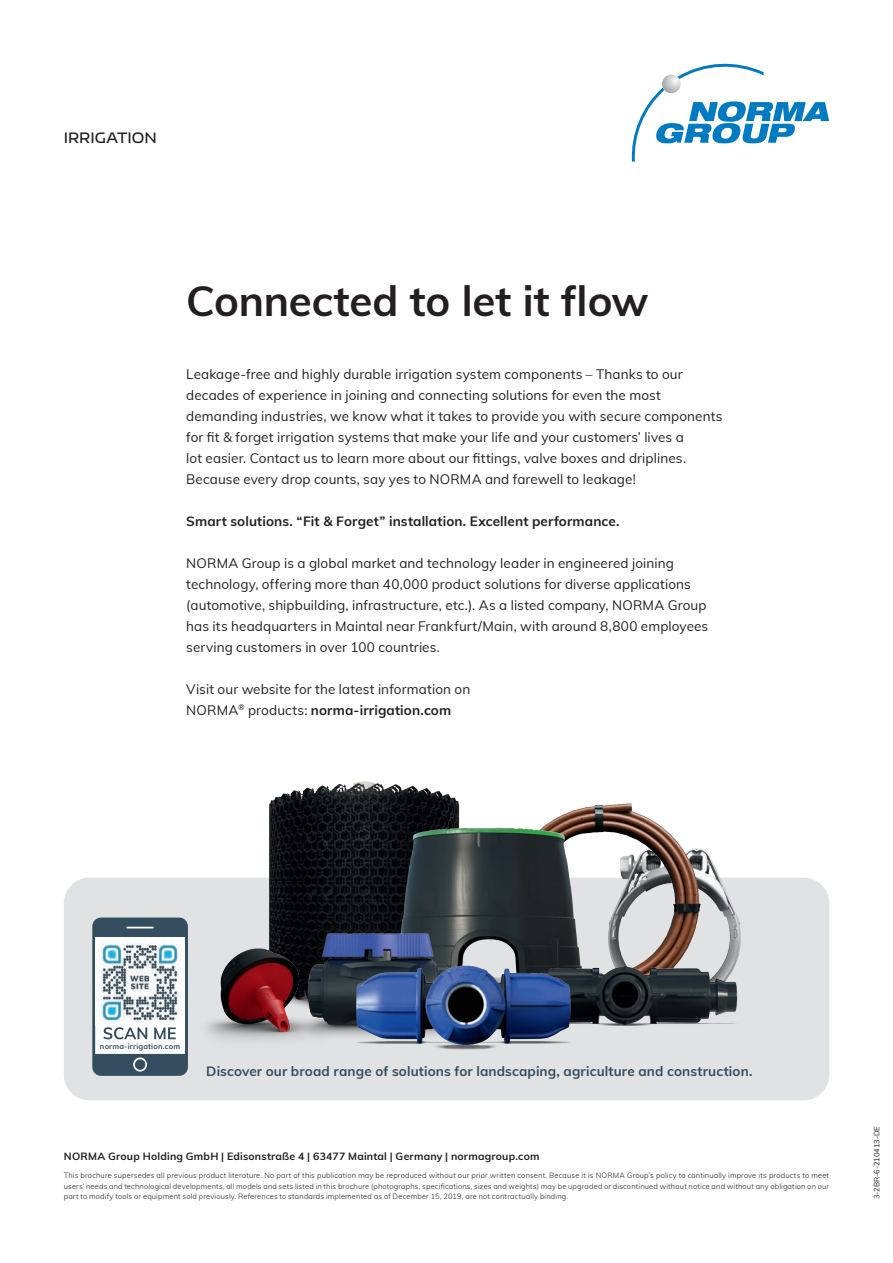
<style>
.page{position:relative;width:893px;height:1263px;background:#fff}
.page>*{position:absolute;margin:0;border:0;box-sizing:border-box;transform-origin:0 0}
.t1{font:700 42px "Muli";letter-spacing:-.005em;color:#231f20}
.t2{font:600 15px "Nizzoli";letter-spacing:.005em;color:#231f20}
.t3{font:13.5px/21px "Muli";letter-spacing:.01em;color:#231f20}
.t4{font:700 13.5px "Muli";letter-spacing:.01em;color:#344d5f}
.t5{font:700 13.5px "Muli";letter-spacing:.01em;color:#231f20}
.t6{font:700 10.5px "Muli";letter-spacing:.02em;color:#231f20}
.t7{font:300 7.5px/10.5px "Muli";letter-spacing:.02em;color:#231f20;text-align:justify}
.t8{font:700 7.5px "Muli";letter-spacing:.025em;color:#344d5f}
.t9{font:7.5px "Muli";letter-spacing:-.005em;color:#231f20}
.s1{font-weight:700}
</style>
<div class="page">
<div style="left:64px;top:878px;width:765px;height:222px;background:#e1e2e4;border-radius:26px"></div>
<svg style="left:92px;top:917px;width:96px;height:159px;background:#7a8a96"></svg>
<img style="left:95px;top:938px;width:90px;height:88px">
<svg style="left:632px;top:87px;width:197px;height:75px"></svg>
<svg style="left:677px;top:64px;width:87px;height:15px"></svg>
<svg style="left:662px;top:75px;width:19px;height:18px"></svg>
<img style="left:621px;top:803px;width:106px;height:92px">
<img style="left:268px;top:781px;width:190px;height:154px">
<img style="left:356px;top:801px;width:265px;height:113px">
<img style="left:290px;top:891px;width:183px;height:146px">
<img style="left:207px;top:935px;width:135px;height:105px">
<img style="left:510px;top:895px;width:238px;height:206px">
<img style="left:345px;top:914px;width:238px;height:146px">
<p class="t2" style="left:64px;top:129px;width:95px">IRRIGATION</p>
<h1 class="t1" style="left:186px;top:270px;width:464px">Connected to let it flow</h1>
<p class="t3" style="left:186px;top:363px;width:538px">Leakage-free and highly durable irrigation system components – Thanks to our decades of experience in joining and connecting solutions for even the most demanding industries, we know what it takes to provide you with secure components for fit &amp; forget irrigation systems that make your life and your customers’ lives a<br>lot easier. Contact us to learn more about our fittings, valve boxes and driplines.<br>Because every drop counts, say yes to NORMA and farewell to leakage!</p>
<p class="t5" style="left:186px;top:511px;width:435px">Smart solutions. “Fit &amp; Forget” installation. Excellent performance.</p>
<p class="t3" style="left:186px;top:552px;width:524px">NORMA Group is a global market and technology leader in engineered joining technology, offering more than 40,000 product solutions for diverse applications (automotive, shipbuilding, infrastructure, etc.). As a listed company, NORMA Group has its headquarters in Maintal near Frankfurt/Main, with around 8,800 employees serving customers in over 100 countries.</p>
<p class="t3" style="left:186px;top:678px;width:285px">Visit our website for the latest information on<br>NORMA<sup>®</sup> products: <span class="s1">norma-irrigation.com</span></p>
<p class="t8" style="left:100px;top:1040px;width:82px">norma-irrigation.com</p>
<p class="t4" style="left:206px;top:1061px;width:548px">Discover our broad range of solutions for landscaping, agriculture and construction.</p>
<p class="t6" style="left:64px;top:1148px;width:477px">NORMA Group Holding GmbH | Edisonstraße 4 | 63477 Maintal | Germany | normagroup.com</p>
<p class="t7" style="left:64px;top:1170px;width:767px">This brochure supersedes all previous product literature. No part of this publication may be reproduced without our prior written consent. Because it is NORMA Group’s policy to continually improve its products to meet users’ needs and technological developments, all models and sets listed in this brochure (photographs, specifications, sizes and weights) may be upgraded or discontinued without notice and without any obligation on our part to modify tools or equipment sold previously. References to standards implemented as of December 15, 2019, are not contractually binding.</p>
<p class="t9" style="left:871px;top:1199px;width:74px;rotate:-90deg">3-2BR-6-210413-DE</p>
</div>
